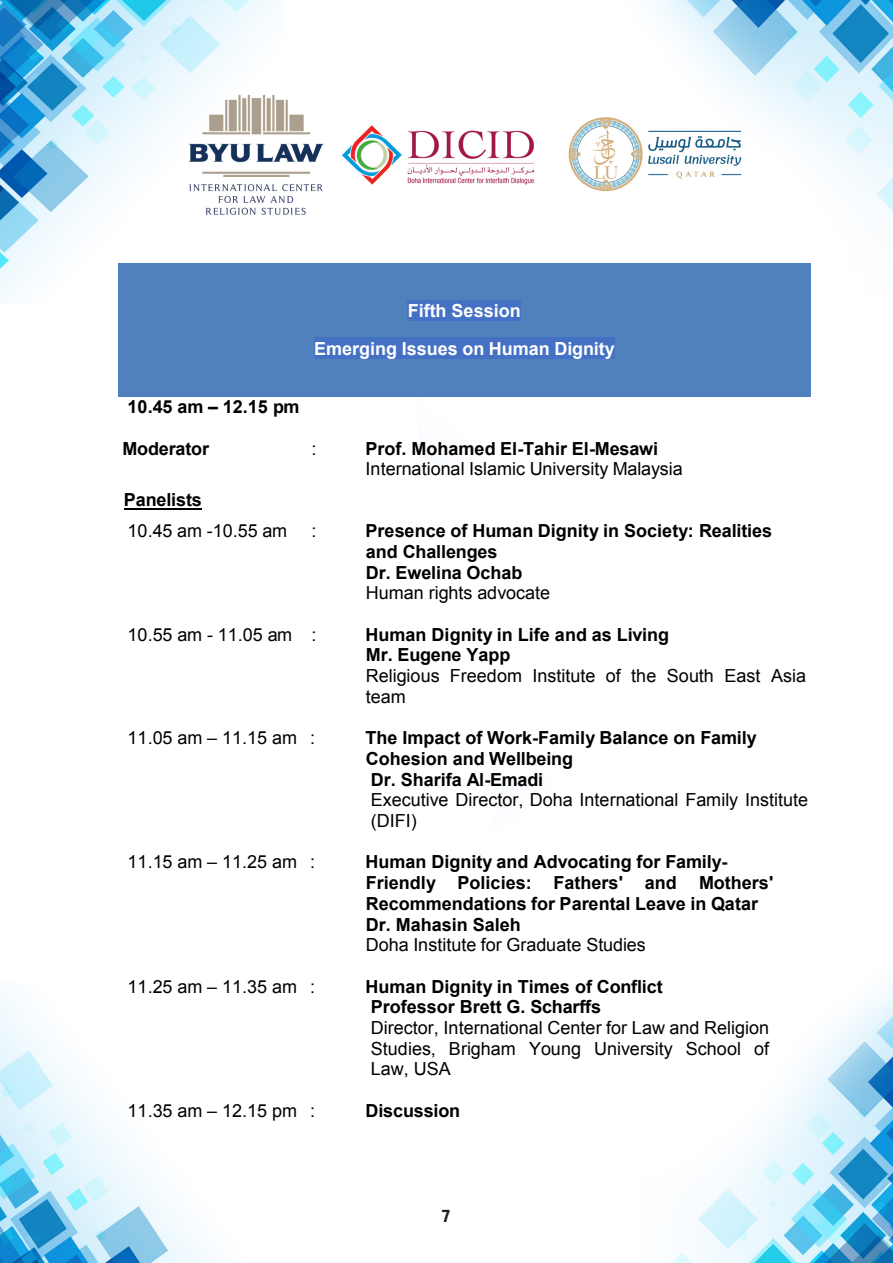
<style>
.page{position:relative;width:893px;height:1263px;background:#fff}
.page>*{position:absolute;margin:0;border:0;box-sizing:border-box;transform-origin:0 0}
.t1{font:700 18px/20.7px "Arial";color:#000}
.t2{font:18px/20.7px "Arial";color:#000}
.t3{font:700 18px/37.5px "Arial";color:#fff;text-align:center}
.t4{font:700 18px "The Sans";color:#231f20}
.s1{font-weight:700}
.s2{font-weight:400}
</style>
<div class="page">
<img style="left:0;top:0;width:893px;height:1263px">
<div style="left:118px;top:263px;width:692px;height:21px;background:#4f81bd"></div>
<div style="left:118px;top:284px;width:692px;height:38px;background:#4f81bd"></div>
<div style="left:408px;top:300px;width:113px;height:21px;background:#4471c4"></div>
<div style="left:118px;top:322px;width:692px;height:37px;background:#4f81bd"></div>
<div style="left:314px;top:338px;width:301px;height:21px;background:#4471c4"></div>
<div style="left:118px;top:359px;width:692px;height:37px;background:#4f81bd"></div>
<hr style="left:124px;top:508px;width:78px;height:2px;background:#000">
<p class="t3" style="left:314px;top:293px;width:302px">Fifth Session<br>Emerging Issues on Human Dignity</p>
<p class="t1" style="left:128px;top:397px;width:173px">10.45 am – 12.15 pm</p>
<p class="t1" style="left:123px;top:438px;width:88px">Moderator</p>
<p class="t2" style="left:312px;top:438px;width:7px">:</p>
<p class="t2" style="left:366px;top:438px;width:319px"><span class="s1">Prof. Mohamed El-Tahir El-Mesawi<br></span>International Islamic University Malaysia</p>
<p class="t2" style="left:124px;top:485px;width:165px;line-height:30.8px"><span class="s1">Panelists<br></span>10.45 am -10.55 am</p>
<p class="t2" style="left:312px;top:521px;width:7px">:</p>
<p class="t1" style="left:366px;top:521px;width:408px">Presence of Human Dignity in Society: Realities and Challenges<br>Dr. Ewelina Ochab<br><span class="s2">Human rights advocate</span></p>
<p class="t2" style="left:128px;top:624px;width:191px">10.55 am - 11.05 am :</p>
<p class="t2" style="left:366px;top:624px;width:442px"><span class="s1">Human Dignity in Life and as Living<br>Mr. Eugene Yapp<br></span>Religious Freedom Institute of the South East Asia team</p>
<p class="t2" style="left:128px;top:728px;width:189px">11.05 am – 11.15 am :</p>
<p class="t1" style="left:366px;top:728px;width:444px">The Impact of Work-Family Balance on Family<br>Cohesion and Wellbeing<br>Dr. Sharifa Al-Emadi<br><span class="s2">Executive Director, Doha International Family Institute (DIFI)</span></p>
<p class="t2" style="left:128px;top:852px;width:189px">11.15 am – 11.25 am :</p>
<p class="t1" style="left:366px;top:852px;width:409px">Human Dignity and Advocating for Family-Friendly Policies: Fathers' and Mothers' Recommendations for Parental Leave in Qatar Dr. Mahasin Saleh<br><span class="s2">Doha Institute for Graduate Studies</span></p>
<p class="t2" style="left:128px;top:976px;width:189px">11.25 am – 11.35 am :</p>
<p class="t2" style="left:366px;top:976px;width:405px"><span class="s1">Human Dignity in Times of Conflict<br>Professor Brett G. Scharffs<br></span>Director, International Center for Law and Religion Studies, Brigham Young University School of Law, USA</p>
<p class="t2" style="left:128px;top:1100px;width:189px">11.35 am – 12.15 pm :</p>
<p class="t1" style="left:366px;top:1101px;width:96px">Discussion</p>
<p class="t4" style="left:442px;top:1205px;width:10px">7</p>
</div>
